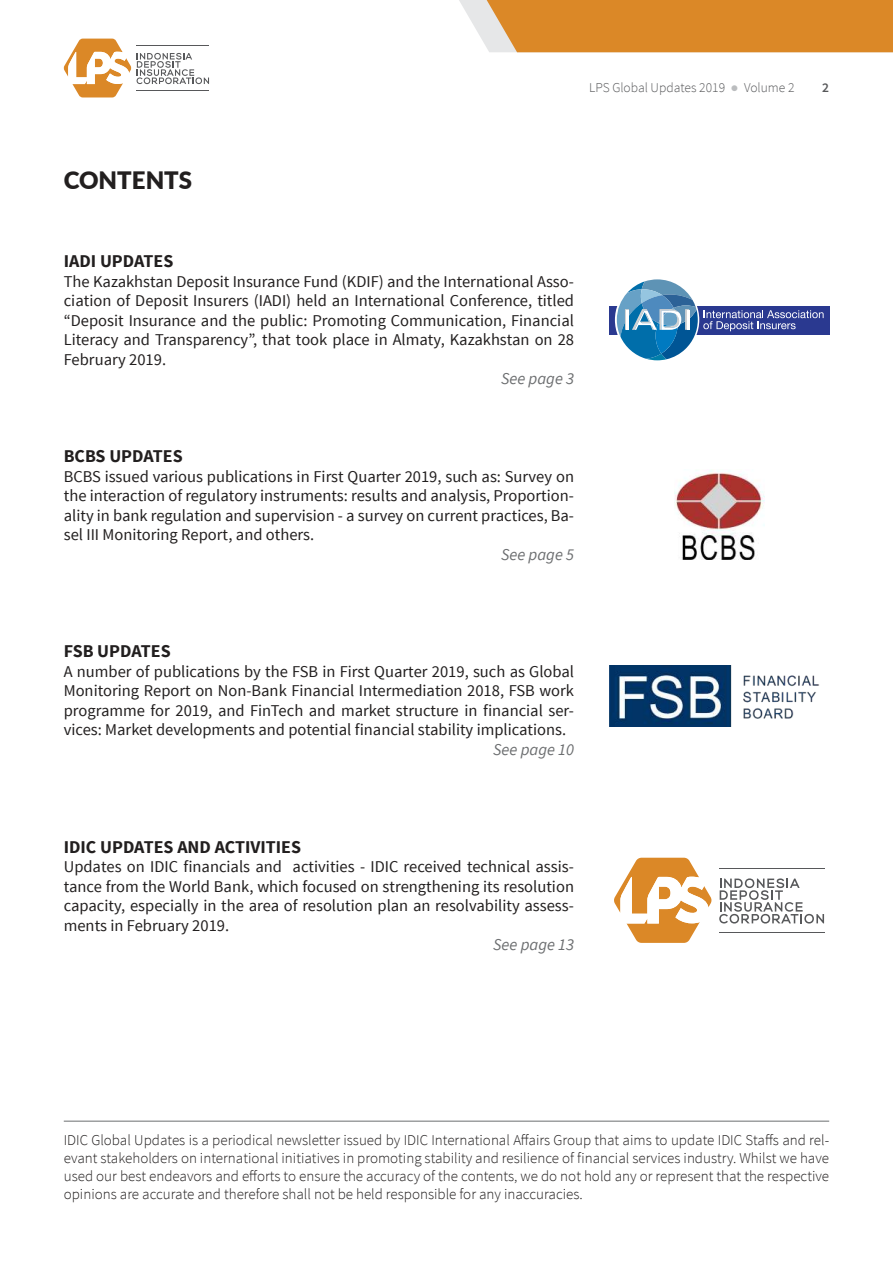
<style>
.page{position:relative;width:893px;height:1263px;background:#fff}
.page>*{position:absolute;margin:0;border:0;box-sizing:border-box;transform-origin:0 0}
.t1{font:900 24px "Lato";color:#221f1f}
.t2{font:700 18px "Source Sans Pro";color:#221f1f}
.t3{font:16.5px/19.5px "Source Sans Pro";color:#221f1f;text-align:justify}
.t4{font:italic 16.5px "Source Sans Pro";color:#6c6e70}
.t5{font:300 15px/18px "Source Sans Pro";color:#221f1f;text-align:justify}
.t6{font:300 13.5px "Source Sans Pro";color:#57585a}
.t7{font:600 13.5px "Source Sans Pro";color:#57585a}
.s1{font-family:"Arial";font-weight:400;color:#bbbdbf}
</style>
<div class="page">
<svg style="left:459px;top:0;width:434px;height:52px;background:#dc923a"></svg>
<svg style="left:137px;top:53px;width:72px;height:31px"></svg>
<hr style="left:137px;top:90px;width:72px;height:1px;background:#57585a">
<hr style="left:137px;top:46px;width:72px;height:1px;background:#57585a">
<svg style="left:64px;top:39px;width:67px;height:58px"></svg>
<hr style="left:64px;top:1121px;width:765px;height:1px;background:#6c6e70">
<svg style="left:609px;top:306px;width:220px;height:29px"></svg>
<svg style="left:617px;top:279px;width:207px;height:81px"></svg>
<img style="left:674px;top:470px;width:90px;height:90px">
<img style="left:609px;top:666px;width:210px;height:60px">
<svg style="left:719px;top:878px;width:105px;height:45px"></svg>
<hr style="left:719px;top:932px;width:105px;height:1px;background:#57585a">
<hr style="left:719px;top:868px;width:105px;height:1px;background:#57585a">
<svg style="left:614px;top:858px;width:98px;height:85px"></svg>
<p class="t6" style="left:589px;top:83px;width:207px">LPS Global Updates 2019 <span class="s1">●</span> Volume 2</p>
<p class="t7" style="left:822px;top:80px;width:8px">2</p>
<h1 class="t1" style="left:64px;top:171px;width:130px">CONTENTS</h1>
<p class="t2" style="left:64px;top:254px;width:111px">IADI UPDATES</p>
<p class="t3" style="left:64px;top:273px;width:512px">The Kazakhstan Deposit Insurance Fund (KDIF) and the International Asso&shy;ciation of Deposit Insurers (IADI) held an International Conference, titled “Deposit Insurance and the public: Promoting Communication, Financial Literacy and Transparency”, that took place in Almaty, Kazakhstan on 28<br>February 2019.</p>
<p class="t4" style="left:501px;top:373px;width:74px">See page 3</p>
<p class="t2" style="left:64px;top:449px;width:120px">BCBS UPDATES</p>
<p class="t3" style="left:64px;top:468px;width:512px">BCBS issued various publications in First Quarter 2019, such as: Survey on the interaction of regulatory instruments: results and analysis, Proportion&shy;ality in bank regulation and supervision - a survey on current practices, Ba&shy;sel III Monitoring Report, and others.</p>
<p class="t4" style="left:501px;top:548px;width:74px">See page 5</p>
<p class="t2" style="left:64px;top:644px;width:108px">FSB UPDATES</p>
<p class="t3" style="left:64px;top:663px;width:512px">A number of publications by the FSB in First Quarter 2019, such as Global Monitoring Report on Non-Bank Financial Intermediation 2018, FSB work programme for 2019, and FinTech and market structure in financial ser&shy;vices: Market developments and potential financial stability implications.</p>
<p class="t4" style="left:493px;top:743px;width:82px">See page 10</p>
<p class="t2" style="left:64px;top:839px;width:239px">IDIC UPDATES AND ACTIVITIES</p>
<p class="t3" style="left:64px;top:857px;width:512px">Updates on IDIC financials and activities - IDIC received technical assis&shy;tance from the World Bank, which focused on strengthening its resolution capacity, especially in the area of resolution plan an resolvability assess&shy;ments in February 2019.</p>
<p class="t4" style="left:493px;top:938px;width:82px">See page 13</p>
<p class="t5" style="left:64px;top:1131px;width:767px">IDIC Global Updates is a periodical newsletter issued by IDIC International Affairs Group that aims to update IDIC Staffs and rel&shy;evant stakeholders on international initiatives in promoting stability and resilience of financial services industry. Whilst we have used our best endeavors and efforts to ensure the accuracy of the contents, we do not hold any or represent that the respective opinions are accurate and therefore shall not be held responsible for any inaccuracies.</p>
</div>
